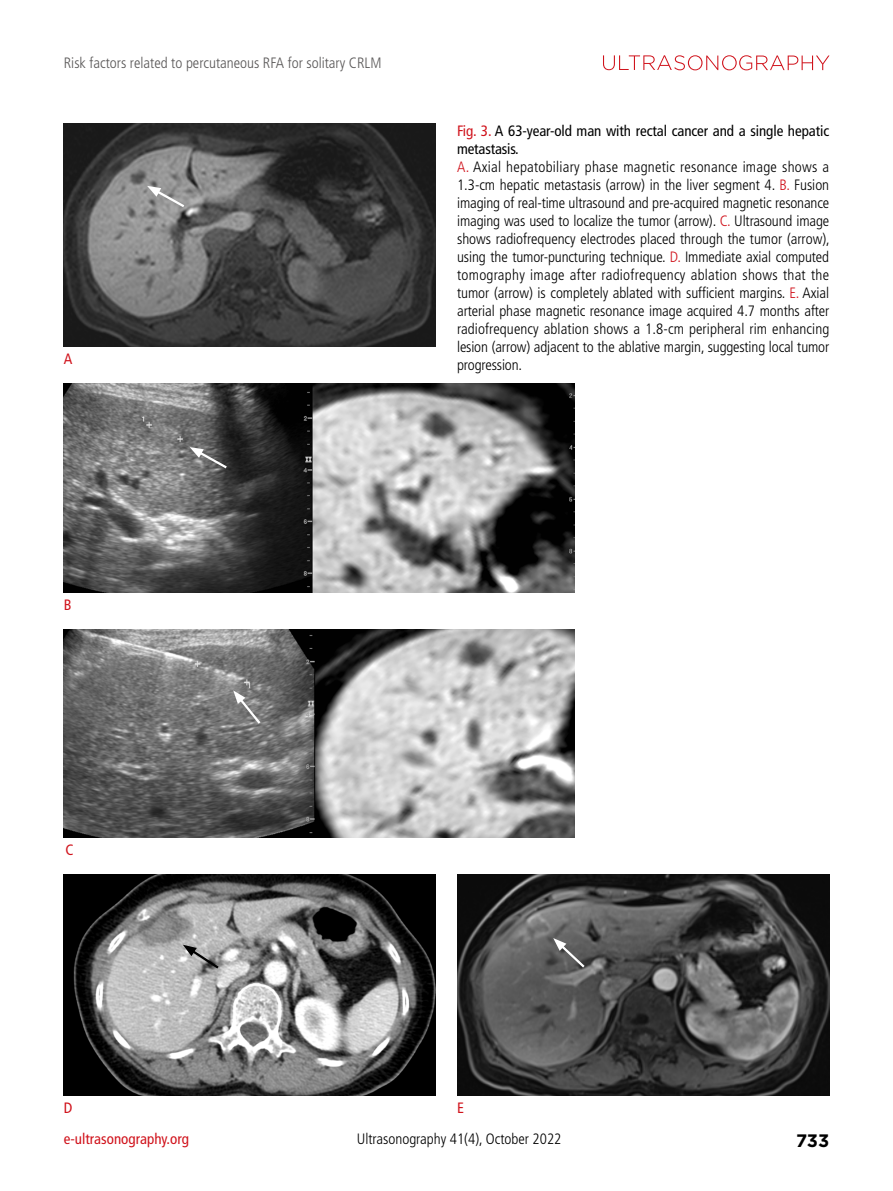
<style>
.page{position:relative;width:893px;height:1191px;background:#fff}
.page>*{position:absolute;margin:0;border:0;box-sizing:border-box;transform-origin:0 0}
.t1{font:700 18px "Gotham";color:#000}
.t2{font:300 condensed 15px/18px "Frutiger LT Std";letter-spacing:-.005em;color:#000}
.t3{font:300 condensed 15px "Frutiger LT Std";color:#595757}
.t4{font:condensed 15px "Frutiger LT Std";color:#d0121b}
.s1{font-weight:400;color:#d0121b}
.s2{font-weight:400}
.s3{color:#d0121b}
</style>
<div class="page">
<svg style="left:603px;top:55px;width:226px;height:15px"></svg>
<img style="left:64px;top:123px;width:372px;height:223px">
<img style="left:64px;top:383px;width:510px;height:209px">
<img style="left:64px;top:629px;width:510px;height:208px">
<img style="left:64px;top:874px;width:372px;height:221px">
<img style="left:457px;top:874px;width:372px;height:221px">
<svg style="left:147px;top:186px;width:40px;height:23px"></svg>
<svg style="left:190px;top:447px;width:39px;height:23px"></svg>
<svg style="left:233px;top:690px;width:30px;height:36px"></svg>
<svg style="left:183px;top:944px;width:38px;height:26px"></svg>
<svg style="left:553px;top:938px;width:34px;height:32px"></svg>
<p class="t3" style="left:64px;top:54px;width:319px">Risk factors related to percutaneous RFA for solitary CRLM</p>
<p class="t4" style="left:64px;top:350px;width:10px">A</p>
<p class="t2" style="left:457px;top:122px;width:374px"><span class="s1">Fig. 3.</span> <span class="s2">A 63-year-old man with rectal cancer and a single hepatic metastasis.<br></span><span class="s3">A.</span> Axial hepatobiliary phase magnetic resonance image shows a 1.3-cm hepatic metastasis (arrow) in the liver segment 4. <span class="s3">B.</span> Fusion imaging of real-time ultrasound and pre-acquired magnetic resonance imaging was used to localize the tumor (arrow). <span class="s3">C.</span> Ultrasound image shows radiofrequency electrodes placed through the tumor (arrow), using the tumor-puncturing technique. <span class="s3">D.</span> Immediate axial computed tomography image after radiofrequency ablation shows that the tumor (arrow) is completely ablated with sufficient margins. <span class="s3">E.</span> Axial arterial phase magnetic resonance image acquired 4.7 months after radiofrequency ablation shows a 1.8-cm peripheral rim enhancing lesion (arrow) adjacent to the ablative margin, suggesting local tumor progression.</p>
<p class="t4" style="left:64px;top:595px;width:9px">B</p>
<p class="t4" style="left:66px;top:841px;width:10px">C</p>
<p class="t4" style="left:64px;top:1098px;width:10px">D</p>
<p class="t4" style="left:457px;top:1098px;width:8px">E</p>
<p class="t4" style="left:64px;top:1130px;width:127px">e-ultrasonography.org</p>
<p class="t2" style="left:357px;top:1130px;width:206px">Ultrasonography 41(4), October 2022</p>
<p class="t1" style="left:796px;top:1130px;width:35px">733</p>
</div>
